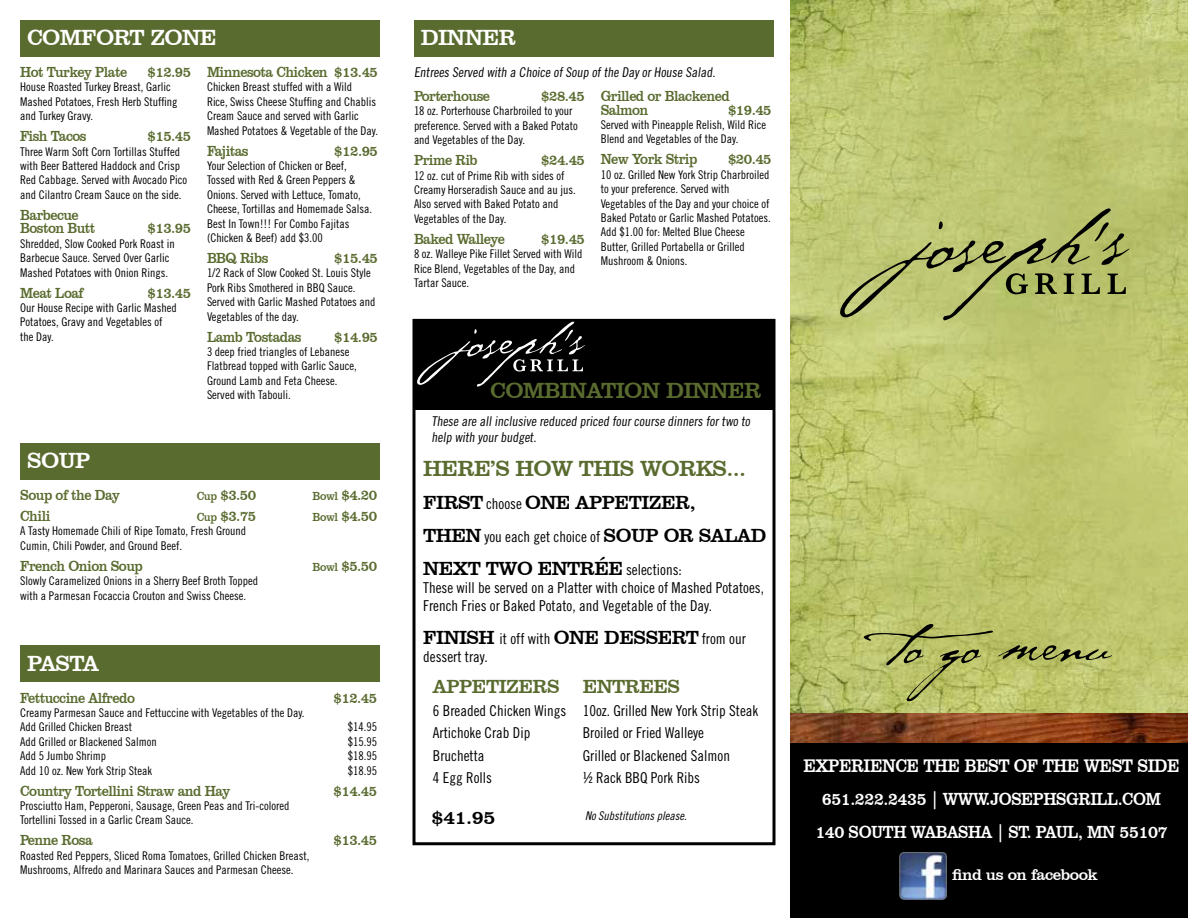
<style>
.page{position:relative;width:1188px;height:918px;background:#fff}
.page>*{position:absolute;margin:0;border:0;box-sizing:border-box;transform-origin:0 0}
.t1{font:61.5px "P22 Cezanne";color:#000}
.t2{font:22.5px "Clarendon BT";letter-spacing:-.03em;color:#5a6b2f}
.t3{font:22.5px "Clarendon BT";letter-spacing:-.03em;color:#fff}
.t4{font:19.5px "Clarendon BT";letter-spacing:-.03em;color:#000}
.t5{font:19.5px "Clarendon BT";letter-spacing:-.03em;color:#5a6b2f}
.t6{font:18.75px "Clarendon BT";letter-spacing:-.03em;color:#fff;scale:.89 1}
.t7{font:18px/33px "Clarendon BT";letter-spacing:-.03em;color:#fff;text-align:center;scale:.89 1}
.t8{font:15.9px "Clarendon BT";letter-spacing:-.03em;color:#fff}
.t9{font:15px/13.5px "Clarendon BT";letter-spacing:-.04em;color:#5a6b2f;scale:.9 1}
.t10{font:15px/22.5px "Trade Gothic LT Std Cn 18";color:#000}
.t11{font:13.5px/16.2px "Trade Gothic LT Std Cn 18";color:#000}
.t12{font:12px/14.4px "Trade Gothic LT Std Cn 18";color:#000}
.t13{font:italic 12px "Trade Gothic LT Std Cn 18";color:#000}
.s1{font-size:12px}
.s2{font-family:"Trade Gothic LT Std Cn 18";font-size:15px}
.s3{font-family:"Clarendon BT";font-size:19.5px}
</style>
<div class="page">
<img style="left:791px;top:0;width:397px;height:713px">
<div style="left:791px;top:736px;width:397px;height:182px;background:#000"></div>
<svg style="left:840px;top:208px;width:289px;height:112px;background:#aab266"></svg>
<img style="left:791px;top:713px;width:397px;height:30px">
<div style="left:20px;top:20px;width:360px;height:37px;background:#5a6b2f"></div>
<div style="left:20px;top:444px;width:360px;height:36px;background:#5a6b2f"></div>
<div style="left:20px;top:646px;width:360px;height:36px;background:#5a6b2f"></div>
<div style="left:414px;top:20px;width:360px;height:37px;background:#5a6b2f"></div>
<div style="left:412px;top:319px;width:364px;height:526px;border:3px solid #000"></div>
<div style="left:414px;top:319px;width:360px;height:91px;background:#000"></div>
<svg style="left:417px;top:322px;width:168px;height:65px"></svg>
<img style="left:899px;top:852px;width:48px;height:47px">
<h2 class="t3" style="left:27px;top:24px;width:191px">COMFORT ZONE</h2>
<p class="t9" style="left:20px;top:65px;width:120px">Hot Turkey Plate</p>
<p class="t9" style="left:148px;top:65px;width:50px">$12.95</p>
<p class="t12" style="left:20px;top:80px;width:159px">House Roasted Turkey Breast, Garlic<br>Mashed Potatoes, Fresh Herb Stuffing and Turkey Gravy.</p>
<p class="t9" style="left:20px;top:129px;width:75px">Fish Tacos</p>
<p class="t9" style="left:148px;top:129px;width:50px">$15.45</p>
<p class="t12" style="left:20px;top:144px;width:169px">Three Warm Soft Corn Tortillas Stuffed with Beer Battered Haddock and Crisp Red Cabbage. Served with Avocado Pico and Cilantro Cream Sauce on the side.</p>
<p class="t9" style="left:20px;top:208px;width:85px">Barbecue<br>Boston Butt</p>
<p class="t9" style="left:148px;top:221px;width:50px">$13.95</p>
<p class="t12" style="left:20px;top:236px;width:156px">Shredded, Slow Cooked Pork Roast in<br>Barbecue Sauce. Served Over Garlic<br>Mashed Potatoes with Onion Rings.</p>
<p class="t9" style="left:20px;top:285px;width:72px">Meat Loaf</p>
<p class="t9" style="left:148px;top:285px;width:50px">$13.45</p>
<p class="t12" style="left:20px;top:300px;width:158px">Our House Recipe with Garlic Mashed<br>Potatoes, Gravy and Vegetables of the Day.</p>
<p class="t9" style="left:207px;top:65px;width:192px">Minnesota Chicken $13.45</p>
<p class="t12" style="left:207px;top:80px;width:173px">Chicken Breast stuffed with a Wild<br>Rice, Swiss Cheese Stuffing and Chablis Cream Sauce and served with Garlic Mashed Potatoes &amp; Vegetable of the Day.</p>
<p class="t9" style="left:207px;top:143px;width:48px">Fajitas</p>
<p class="t9" style="left:334px;top:143px;width:50px">$12.95</p>
<p class="t12" style="left:207px;top:158px;width:167px">Your Selection of Chicken or Beef, Tossed with Red &amp; Green Peppers &amp; Onions. Served with Lettuce, Tomato, Cheese, Tortillas and Homemade Salsa.<br>Best In Town!!! For Combo Fajitas (Chicken &amp; Beef) add $3.00</p>
<p class="t9" style="left:207px;top:251px;width:70px">BBQ Ribs</p>
<p class="t9" style="left:334px;top:251px;width:50px">$15.45</p>
<p class="t12" style="left:207px;top:266px;width:170px">1/2 Rack of Slow Cooked St. Louis Style Pork Ribs Smothered in BBQ Sauce.<br>Served with Garlic Mashed Potatoes and Vegetables of the day.</p>
<p class="t9" style="left:207px;top:329px;width:107px">Lamb Tostadas</p>
<p class="t9" style="left:334px;top:329px;width:50px">$14.95</p>
<p class="t12" style="left:207px;top:344px;width:151px">3 deep fried triangles of Lebanese<br>Flatbread topped with Garlic Sauce,<br>Ground Lamb and Feta Cheese.<br>Served with Tabouli.</p>
<h2 class="t3" style="left:27px;top:447px;width:65px">SOUP</h2>
<p class="t9" style="left:20px;top:488px;width:112px">Soup of the Day</p>
<p class="t9" style="left:197px;top:488px;width:68px"><span class="s1">Cup</span> $3.50</p>
<p class="t9" style="left:313px;top:488px;width:73px"><span class="s1">Bowl</span> $4.20</p>
<p class="t9" style="left:20px;top:509px;width:35px">Chili</p>
<p class="t9" style="left:197px;top:509px;width:68px"><span class="s1">Cup</span> $3.75</p>
<p class="t9" style="left:313px;top:509px;width:73px"><span class="s1">Bowl</span> $4.50</p>
<p class="t12" style="left:20px;top:524px;width:227px">A Tasty Homemade Chili of Ripe Tomato, Fresh Ground<br>Cumin, Chili Powder, and Ground Beef.</p>
<p class="t9" style="left:20px;top:559px;width:138px">French Onion Soup</p>
<p class="t9" style="left:313px;top:559px;width:73px"><span class="s1">Bowl</span> $5.50</p>
<p class="t12" style="left:20px;top:574px;width:239px">Slowly Caramelized Onions in a Sherry Beef Broth Topped with a Parmesan Focaccia Crouton and Swiss Cheese.</p>
<h2 class="t3" style="left:27px;top:649px;width:73px">PASTA</h2>
<p class="t9" style="left:20px;top:690px;width:129px">Fettuccine Alfredo</p>
<p class="t9" style="left:334px;top:690px;width:50px">$12.45</p>
<p class="t12" style="left:20px;top:705px;width:286px">Creamy Parmesan Sauce and Fettuccine with Vegetables of the Day.<br>Add Grilled Chicken Breast</p>
<p class="t12" style="left:348px;top:720px;width:31px">$14.95</p>
<p class="t12" style="left:20px;top:734px;width:138px">Add Grilled or Blackened Salmon</p>
<p class="t12" style="left:348px;top:734px;width:31px">$15.95</p>
<p class="t12" style="left:20px;top:749px;width:87px">Add 5 Jumbo Shrimp</p>
<p class="t12" style="left:348px;top:749px;width:31px">$18.95</p>
<p class="t12" style="left:20px;top:763px;width:133px">Add 10 oz. New York Strip Steak</p>
<p class="t12" style="left:348px;top:763px;width:31px">$18.95</p>
<p class="t9" style="left:20px;top:783px;width:235px">Country Tortellini Straw and Hay</p>
<p class="t9" style="left:334px;top:783px;width:50px">$14.45</p>
<p class="t12" style="left:20px;top:798px;width:271px">Prosciutto Ham, Pepperoni, Sausage, Green Peas and Tri-colored<br>Tortellini Tossed in a Garlic Cream Sauce.</p>
<p class="t9" style="left:20px;top:833px;width:82px">Penne Rosa</p>
<p class="t9" style="left:334px;top:833px;width:50px">$13.45</p>
<p class="t12" style="left:20px;top:848px;width:291px">Roasted Red Peppers, Sliced Roma Tomatoes, Grilled Chicken Breast,<br>Mushrooms, Alfredo and Marinara Sauces and Parmesan Cheese.</p>
<h2 class="t3" style="left:421px;top:24px;width:97px">DINNER</h2>
<p class="t11" style="left:414px;top:64px;width:305px">Entrees Served with a Choice ofSoup ofthe Day orHouse Salad.</p>
<p class="t9" style="left:414px;top:89px;width:86px">Porterhouse</p>
<p class="t9" style="left:541px;top:89px;width:50px">$28.45</p>
<p class="t12" style="left:414px;top:104px;width:165px">18 oz. Porterhouse Charbroiled to your preference. Served with a Baked Potato and Vegetables of the Day.</p>
<p class="t9" style="left:414px;top:153px;width:72px">Prime Rib</p>
<p class="t9" style="left:541px;top:153px;width:50px">$24.45</p>
<p class="t12" style="left:414px;top:168px;width:163px">12 oz. cut of Prime Rib with sides of<br>Creamy Horseradish Sauce and au jus.<br>Also served with Baked Potato and<br>Vegetables of the Day.</p>
<p class="t9" style="left:414px;top:232px;width:103px">Baked Walleye</p>
<p class="t9" style="left:541px;top:232px;width:50px">$19.45</p>
<p class="t12" style="left:414px;top:247px;width:170px">8 oz. Walleye Pike Fillet Served with Wild<br>Rice Blend, Vegetables of the Day, and<br>Tartar Sauce.</p>
<p class="t9" style="left:601px;top:89px;width:145px">Grilled or Blackened<br>Salmon</p>
<p class="t9" style="left:728px;top:102px;width:50px">$19.45</p>
<p class="t12" style="left:601px;top:117px;width:167px">Served with Pineapple Relish, Wild Rice<br>Blend and Vegetables of the Day.</p>
<p class="t9" style="left:601px;top:152px;width:109px">New York Strip</p>
<p class="t9" style="left:728px;top:152px;width:50px">$20.45</p>
<p class="t12" style="left:601px;top:167px;width:171px">10 oz. Grilled New York Strip Charbroiled to your preference. Served with Vegetables of the Day and your choice of Baked Potato or Garlic Mashed Potatoes.<br>Add $1.00 for: Melted Blue Cheese Butter, Grilled Portabella or Grilled Mushroom &amp; Onions.</p>
<h2 class="t2" style="left:490px;top:376px;width:273px">COMBINATION DINNER</h2>
<p class="t11" style="left:431px;top:413px;width:322px">These are allinclusive reduced priced fourcourse dinners fortwo to help with yourbudget.</p>
<h2 class="t2" style="left:423px;top:454px;width:324px">HERE’S HOW THIS WORKS...</h2>
<h3 class="t4" style="left:423px;top:490px;width:274px">FIRST <span class="s2">choose</span> ONE APPETIZER,</h3>
<p class="t10" style="left:423px;top:525px;width:345px"><span class="s3">THEN</span> you each get choice of <span class="s3">SOUP OR SALAD</span></p>
<h3 class="t4" style="left:423px;top:556px;width:260px">NEXT TWO ENTRÉE <span class="s2">selections:</span></h3>
<p class="t10" style="left:423px;top:578px;width:342px;line-height:18px">These will be served on a Platter with choice of Mashed Potatoes,<br>French Fries or Baked Potato, and Vegetable of the Day.</p>
<h3 class="t4" style="left:423px;top:625px;width:324px">FINISH <span class="s2">it off with</span> ONE DESSERT <span class="s2">from our</span></h3>
<p class="t10" style="left:423px;top:645px;width:66px">dessert tray.</p>
<h3 class="t5" style="left:433px;top:674px;width:128px">APPETIZERS</h3>
<p class="t10" style="left:433px;top:699px;width:135px">6 Breaded Chicken Wings<br>Artichoke Crab Dip<br>Bruchetta<br>4 Egg Rolls</p>
<h3 class="t5" style="left:583px;top:674px;width:99px">ENTREES</h3>
<p class="t10" style="left:583px;top:699px;width:177px">10oz. Grilled New York Strip Steak<br>Broiled or Fried Walleye<br>Grilled or Blackened Salmon<br>½ Rack BBQ Pork Ribs</p>
<h3 class="t4" style="left:431px;top:805px;width:66px">$41.95</h3>
<p class="t13" style="left:585px;top:808px;width:106px">NoSubstitutionsplease.</p>
<h1 class="t1" style="left:890px;top:602px;width:223px">to go menu</h1>
<h3 class="t6" style="left:803px;top:754px;width:424px">EXPERIENCE THE BEST OF THE WEST SIDE</h3>
<h3 class="t7" style="left:815px;top:782px;width:397px">651.222.2435 | WWW.JOSEPHSGRILL.COM<br>140 SOUTH WABASHA | ST. PAUL, MN 55107</h3>
<h3 class="t8" style="left:952px;top:865px;width:147px">find us on facebook</h3>
</div>
